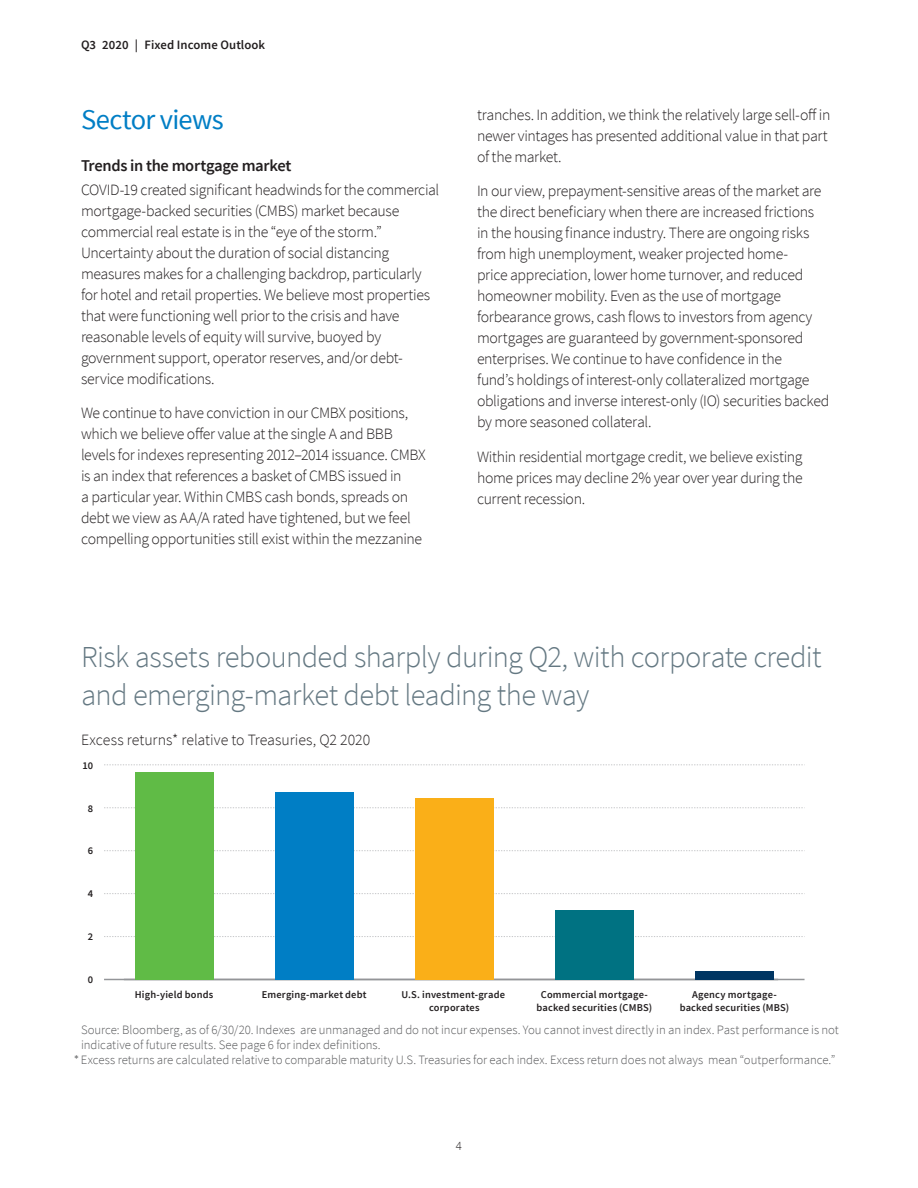
<style>
.page{position:relative;width:918px;height:1188px;background:#fff}
.page>*{position:absolute;margin:0;border:0;box-sizing:border-box;transform-origin:0 0}
.Chart_title{font:300 30.45px/37.2px "Source Sans Pro";letter-spacing:-.02em;color:#647882}
.Section_head{font:28.5px "Source Sans Pro";letter-spacing:-.025em;color:#007ec5}
.Subhead{font:600 16.5px "Source Sans Pro";letter-spacing:-.02em;color:#231f20}
.Body{font:300 15.75px/21px "Source Sans Pro";letter-spacing:-.02em;color:#231f20}
.Chart_title_2{font:300 15.75px "Source Sans Pro";letter-spacing:-.005em;color:#231f20}
.Footnote{font:300 12.75px/15px "Source Sans Pro";letter-spacing:-.005em;color:#57585a}
.t1{font:600 12.75px "Source Sans Pro";letter-spacing:.005em;color:#231f20}
.t2{font:300 12.75px "Source Sans Pro";color:#231f20}
.t3{font:600 10.5px/13.4px "Source Sans Pro";letter-spacing:.015em;color:#231f20;text-align:center}
</style>
<div class="page">
<hr style="left:104px;top:979px;width:701px;height:1px;background:#939598">
<svg style="left:104px;top:936px;width:701px;height:1px"></svg>
<svg style="left:104px;top:893px;width:701px;height:1px"></svg>
<svg style="left:104px;top:850px;width:701px;height:1px"></svg>
<svg style="left:104px;top:807px;width:701px;height:1px"></svg>
<svg style="left:104px;top:764px;width:701px;height:1px"></svg>
<div style="left:135px;top:772px;width:78px;height:207px;background:#60bb46"></div>
<div style="left:275px;top:792px;width:78px;height:187px;background:#007ec5"></div>
<div style="left:415px;top:798px;width:79px;height:181px;background:#faaf18"></div>
<div style="left:555px;top:910px;width:79px;height:69px;background:#007282"></div>
<div style="left:695px;top:971px;width:79px;height:8px;background:#003562"></div>
<p class="t1" style="left:81px;top:37px;width:186px">Q3 2020 | Fixed Income Outlook</p>
<p class="Section_head" style="left:81px;top:102px;width:144px">Sector views</p>
<p class="Subhead" style="left:81px;top:155px;width:212px">Trends in the mortgage market</p>
<p class="Body" style="left:81px;top:179px;width:360px">COVID-19 created significant headwinds for the commercial mortgage-backed securities (CMBS) market because commercial real estate is in the “eye of the storm.” Uncertainty about the duration of social distancing measures makes for a challenging backdrop, particularly for hotel and retail properties. We believe most properties that were functioning well prior to the crisis and have reasonable levels of equity will survive, buoyed by government support, operator reserves, and/or debt&shy;service modifications.</p>
<p class="Body" style="left:81px;top:403px;width:346px">We continue to have conviction in our CMBX positions, which we believe offer value at the single A and BBB levels for indexes representing 2012–2014 issuance. CMBX is an index that references a basket of CMBS issued in<br>a particular year. Within CMBS cash bonds, spreads on debt we view as AA/A rated have tightened, but we feel compelling opportunities still exist within the mezzanine</p>
<p class="Body" style="left:477px;top:104px;width:355px">tranches. In addition, we think the relatively large sell-off in newer vintages has presented additional value in that part of the market.</p>
<p class="Body" style="left:477px;top:181px;width:354px">In our view, prepayment-sensitive areas of the market are the direct beneficiary when there are increased frictions in the housing finance industry. There are ongoing risks from high unemployment, weaker projected home-<br>price appreciation, lower home turnover, and reduced homeowner mobility. Even as the use of mortgage forbearance grows, cash flows to investors from agency mortgages are guaranteed by government-sponsored enterprises. We continue to have confidence in the<br>fund’s holdings of interest-only collateralized mortgage obligations and inverse interest-only (IO) securities backed by more seasoned collateral.</p>
<p class="Body" style="left:477px;top:446px;width:327px;text-align:justify">Within residential mortgage credit, we believe existing home prices may decline 2% year over year during the current recession.</p>
<p class="Chart_title" style="left:81px;top:639px;width:742px">Risk assets rebounded sharply during Q2, with corporate credit and emerging-market debt leading the way</p>
<p class="Chart_title_2" style="left:81px;top:730px;width:291px">Excess returns* relative to Treasuries, Q2 2020</p>
<p class="t3" style="left:82px;top:759px;width:12px">10</p>
<p class="t3" style="left:88px;top:802px;width:7px">8</p>
<p class="t3" style="left:88px;top:845px;width:7px">6</p>
<p class="t3" style="left:88px;top:888px;width:7px">4</p>
<p class="t3" style="left:88px;top:930px;width:7px">2</p>
<p class="t3" style="left:88px;top:973px;width:7px">0</p>
<p class="t3" style="left:135px;top:988px;width:80px">High-yield bonds</p>
<p class="t3" style="left:262px;top:988px;width:106px">Emerging-market debt</p>
<p class="Footnote" style="left:81px;top:1023px;width:759px">Source: Bloomberg, as of 6/30/20. Indexes are unmanaged and do not incur expenses. You cannot invest directly in an index. Past performance is not indicative of future results. See page 6 for index definitions.</p>
<p class="Footnote" style="left:81px;top:1053px;width:756px">Excess returns are calculated relative to comparable maturity U.S. Treasuries for each index. Excess return does not always mean “outperformance.”</p>
<p class="t3" style="left:401px;top:988px;width:105px">U.S. investment-grade corporates</p>
<p class="t3" style="left:537px;top:988px;width:117px">Commercial mortgage&shy;backed securities (CMBS)</p>
<p class="t3" style="left:680px;top:988px;width:111px">Agency mortgage&shy;backed securities (MBS)</p>
<p class="t2" style="left:456px;top:1138px;width:8px">4</p>
</div>
